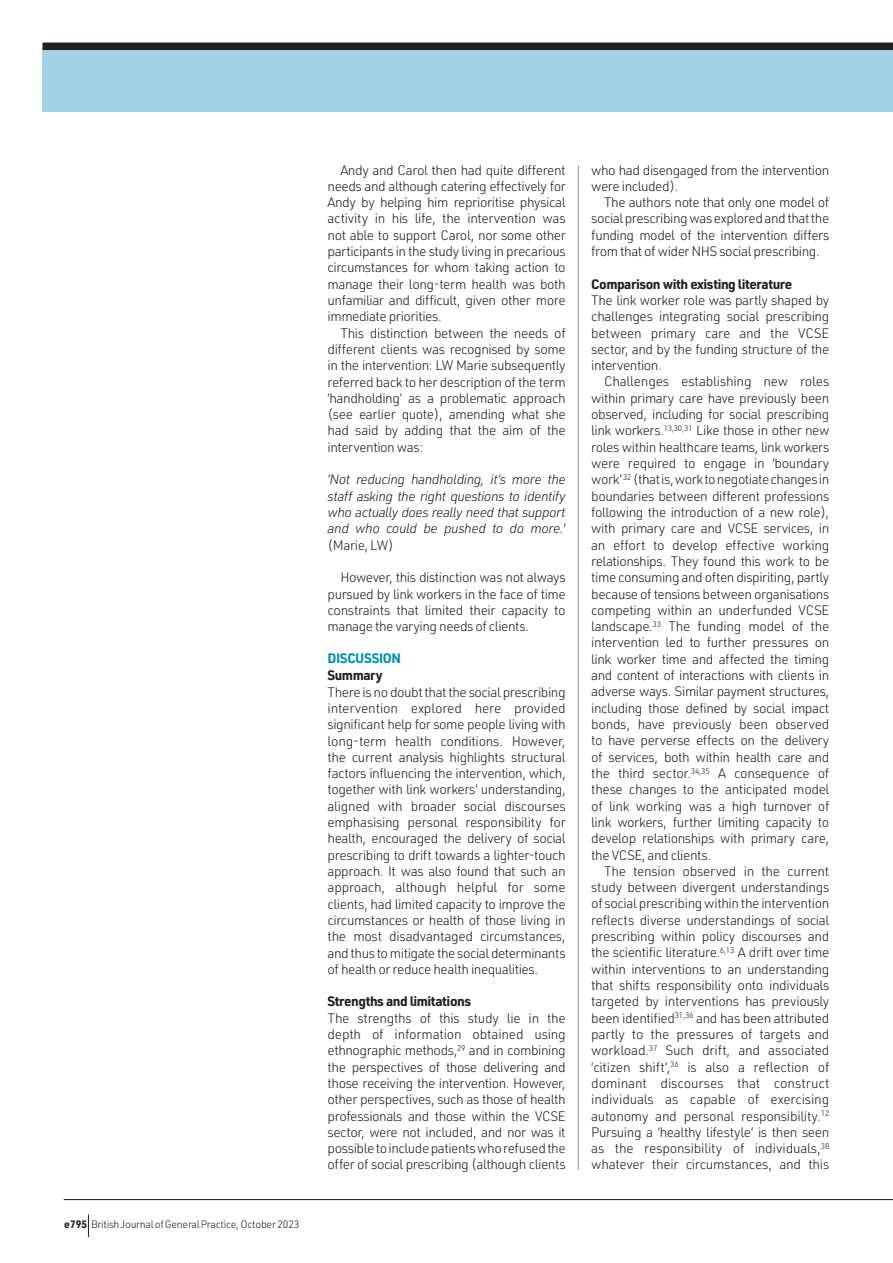
<style>
.page{position:relative;width:893px;height:1263px;background:#fff}
.page>*{position:absolute;margin:0;border:0;box-sizing:border-box;transform-origin:0 0}
.t1{font:300 13.5px/16.4px "URWDIN";letter-spacing:-.035em;color:#231f20;text-align:justify}
.t2{font:italic 300 13.5px/16.4px "URWDIN";letter-spacing:-.035em;color:#231f20;text-align:justify}
.t3{font:700 13.5px "URWDIN";letter-spacing:-.035em;color:#231f20}
.t4{font:700 13.5px "URWDIN";letter-spacing:-.035em;color:#008fb3}
.t5{font:300 10.5px "URWDIN";letter-spacing:-.025em;color:#231f20}
.s1{font-weight:700}
</style>
<div class="page">
<div style="left:43px;top:48px;width:850px;height:64px;background:#a2d2e3"></div>
<div style="left:43px;top:43px;width:850px;height:7px;background:#231f20"></div>
<hr style="left:578px;top:165px;width:1px;height:1004px;background:#939598">
<hr style="left:64px;top:1199px;width:829px;height:1px;background:#231f20">
<svg style="left:88px;top:1214px;width:1px;height:23px"></svg>
<p class="t5" style="left:64px;top:1217px;width:237px"><span class="s1">e795</span> BritishJournalofGeneralPractice, October 2023</p>
<p class="t1" style="left:328px;top:161px;width:240px;text-indent:13px">Andy and Carol then had quite different needs and although catering effectively for Andy by helping him reprioritise physical activity in his life, the intervention was not able to support Carol, nor some other participants in the study living in precarious circumstances for whom taking action to manage their long-term health was both unfamiliar and difficult, given other more immediate priorities.</p>
<p class="t1" style="left:328px;top:324px;width:240px;text-indent:13px">This distinction between the needs of different clients was recognised by some in the intervention: LW Marie subsequently referred back to her description of the term ‘handholding’ as a problematic approach (see earlier quote), amending what she had said by adding that the aim of the intervention was:</p>
<p class="t2" style="left:328px;top:471px;width:240px">‘Not reducing handholding, it’s more the staff asking the right questions to identify who actually does really need that support and who could be pushed to do more.'</p>
<p class="t1" style="left:328px;top:536px;width:68px">(Marie, LW)</p>
<p class="t1" style="left:328px;top:569px;width:240px;text-indent:13px">However, this distinction was not always pursued by link workers in the face of time constraints that limited their capacity to manage the varying needs of clients.</p>
<p class="t4" style="left:328px;top:648px;width:75px">DISCUSSION</p>
<p class="t3" style="left:328px;top:666px;width:57px">Summary</p>
<p class="t1" style="left:328px;top:683px;width:240px">There is no doubt that the social prescribing intervention explored here provided significant help for some people living with long-term health conditions. However, the current analysis highlights structural factors influencing the intervention, which, together with link workers’ understanding, aligned with broader social discourses emphasising personal responsibility for health, encouraged the delivery of social prescribing to drift towards a lighter-touch approach. It was also found that such an approach, although helpful for some clients, had limited capacity to improve the circumstances or health of those living in the most disadvantaged circumstances, and thus to mitigate the social determinants of health or reduce health inequalities.</p>
<p class="t3" style="left:328px;top:992px;width:145px">Strengths and limitations</p>
<p class="t1" style="left:328px;top:1009px;width:240px">The strengths of this study lie in the depth of information obtained using ethnographic methods,<sup>29</sup> and in combining the perspectives of those delivering and those receiving the intervention. However, other perspectives, such as those of health professionals and those within the VCSE sector, were not included, and nor was it possible to include patients who refused the offer of social prescribing (although clients</p>
<p class="t1" style="left:591px;top:161px;width:240px">who had disengaged from the intervention were included).</p>
<p class="t1" style="left:591px;top:194px;width:240px;text-indent:13px">The authors note that only one model of social prescribing was explored and that the funding model of the intervention differs from that of wider NHS social prescribing.</p>
<p class="t3" style="left:591px;top:274px;width:202px">Comparison with existing literature</p>
<p class="t1" style="left:591px;top:292px;width:240px">The link worker role was partly shaped by challenges integrating social prescribing between primary care and the VCSE sector, and by the funding structure of the intervention.</p>
<p class="t1" style="left:591px;top:373px;width:240px;text-indent:13px">Challenges establishing new roles within primary care have previously been observed, including for social prescribing link workers.<sup>13,30,31</sup> Like those in other new roles within healthcare teams, link workers were required to engage in ‘boundary work’ <sup>32</sup> (that is, work to negotiate changes in boundaries between different professions following the introduction of a new role), with primary care and VCSE services, in an effort to develop effective working relationships. They found this work to be time consuming and often dispiriting, partly because of tensions between organisations competing within an underfunded VCSE landscape.<sup>33</sup> The funding model of the intervention led to further pressures on link worker time and affected the timing and content of interactions with clients in adverse ways. Similar payment structures, including those defined by social impact bonds, have previously been observed to have perverse effects on the delivery of services, both within health care and the third sector.<sup>34,35</sup> A consequence of these changes to the anticipated model of link working was a high turnover of link workers, further limiting capacity to develop relationships with primary care, the VCSE, and clients.</p>
<p class="t1" style="left:591px;top:862px;width:240px;text-indent:13px">The tension observed in the current study between divergent understandings of social prescribing within the intervention reflects diverse understandings of social prescribing within policy discourses and the scientific literature.<sup>6,13</sup> A drift over time within interventions to an understanding that shifts responsibility onto individuals targeted by interventions has previously been identified<sup>31,36</sup> and has been attributed partly to the pressures of targets and workload.<sup>37</sup> Such drift, and associated ‘citizen shift’,<sup>36</sup> is also a reflection of dominant discourses that construct individuals as capable of exercising autonomy and personal responsibility.<sup>12<br></sup>Pursuing a ‘healthy lifestyle’ is then seen as the responsibility of individuals,<sup>38 </sup>whatever their circumstances, and this</p>
</div>
